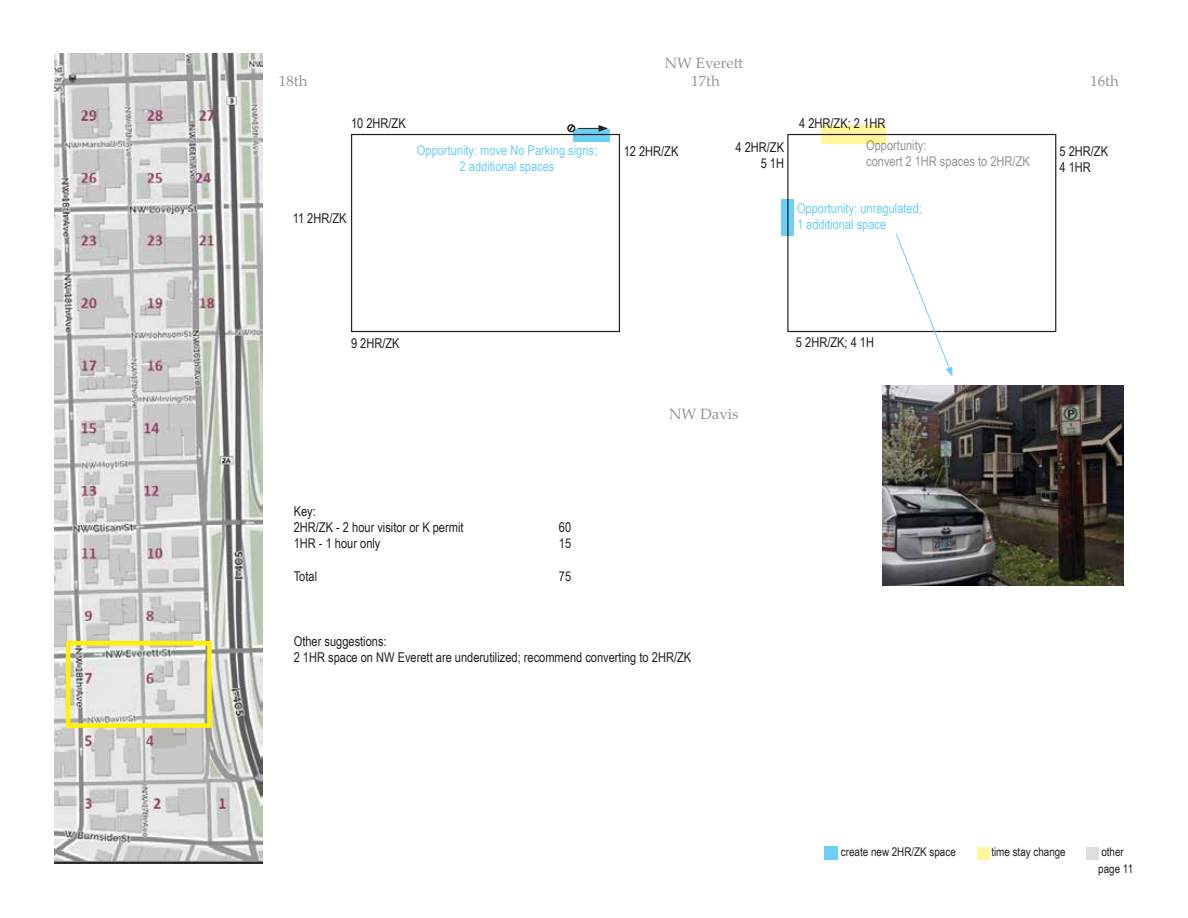
<style>
.page{position:relative;width:1188px;height:918px;background:#fff}
.page>*{position:absolute;margin:0;border:0;box-sizing:border-box;transform-origin:0 0}
.t1{font:15px "Palatino Linotype";color:#939598}
.t2{font:13.5px/16.2px "Arial Narrow";color:#231f20}
.t3{font:13.5px/16.2px "Arial Narrow";color:#6bcff6;text-align:center}
.t4{font:13.5px/16.2px "Arial Narrow";color:#939598}
.t5{font:12px "Arial Narrow";color:#231f20}
</style>
<div class="page">
<div style="left:824px;top:846px;width:14px;height:14px;background:#6bcff6"></div>
<div style="left:1086px;top:847px;width:13px;height:13px;background:#dcdddf"></div>
<div style="left:977px;top:847px;width:13px;height:13px;background:#fff79a"></div>
<img style="left:54px;top:54px;width:208px;height:810px">
<div style="left:66px;top:641px;width:146px;height:87px;border:4px solid #fff101"></div>
<div style="left:351px;top:134px;width:269px;height:198px;border:1px solid #231f20"></div>
<div style="left:787px;top:134px;width:269px;height:198px;border:1px solid #231f20"></div>
<svg style="left:573px;top:129px;width:37px;height:13px"></svg>
<div style="left:567px;top:124px;width:8px;height:8px;border:2px solid #231f20;border-radius:50%"></div>
<svg style="left:568px;top:124px;width:40px;height:9px"></svg>
<svg style="left:781px;top:199px;width:13px;height:36px"></svg>
<img style="left:883px;top:386px;width:241px;height:200px">
<svg style="left:895px;top:234px;width:58px;height:143px"></svg>
<svg style="left:821px;top:125px;width:65px;height:19px"></svg>
<p class="t1" style="left:665px;top:52px;width:80px">NW Everett</p>
<p class="t1" style="left:279px;top:70px;width:30px">18th</p>
<p class="t1" style="left:691px;top:70px;width:30px">17th</p>
<p class="t1" style="left:1090px;top:70px;width:30px">16th</p>
<p class="t2" style="left:351px;top:115px;width:56px">10 2HR/ZK</p>
<p class="t2" style="left:799px;top:115px;width:88px">4 2HR/ZK; 2 1HR</p>
<p class="t2" style="left:624px;top:142px;width:56px">12 2HR/ZK</p>
<p class="t4" style="left:866px;top:137px;width:165px">Opportunity:<br>convert 2 1HR spaces to 2HR/ZK</p>
<p class="t2" style="left:735px;top:138px;width:50px;text-align:right">4 2HR/ZK<br>5 1H</p>
<p class="t3" style="left:417px;top:141px;width:182px">Opportunity: move No Parking signs;<br>2 additional spaces</p>
<p class="t2" style="left:293px;top:209px;width:55px">11 2HR/ZK</p>
<p class="t3" style="left:797px;top:200px;width:126px;text-align:left">Opportunity: unregulated;<br>1 additional space</p>
<p class="t2" style="left:1059px;top:142px;width:50px">5 2HR/ZK<br>4 1HR</p>
<p class="t2" style="left:351px;top:334px;width:50px">9 2HR/ZK</p>
<p class="t2" style="left:294px;top:503px;width:171px">Key:<br>2HR/ZK - 2 hour visitor or K permit</p>
<p class="t2" style="left:559px;top:519px;width:14px">60</p>
<p class="t2" style="left:294px;top:535px;width:88px">1HR - 1 hour only</p>
<p class="t2" style="left:559px;top:535px;width:14px">15</p>
<p class="t2" style="left:294px;top:568px;width:25px">Total</p>
<p class="t2" style="left:559px;top:568px;width:14px">75</p>
<p class="t1" style="left:669px;top:403px;width:71px">NW Davis</p>
<p class="t2" style="left:294px;top:632px;width:399px">Other suggestions:<br>2 1HR space on NW Everett are underutilized; recommend converting to 2HR/ZK</p>
<p class="t2" style="left:796px;top:334px;width:80px">5 2HR/ZK; 4 1H</p>
<p class="t5" style="left:841px;top:843px;width:116px">create new 2HR/ZK space</p>
<p class="t5" style="left:991px;top:843px;width:76px">time stay change</p>
<p class="t5" style="left:1101px;top:843px;width:24px">other</p>
<p class="t5" style="left:1098px;top:860px;width:36px">page 11</p>
</div>
